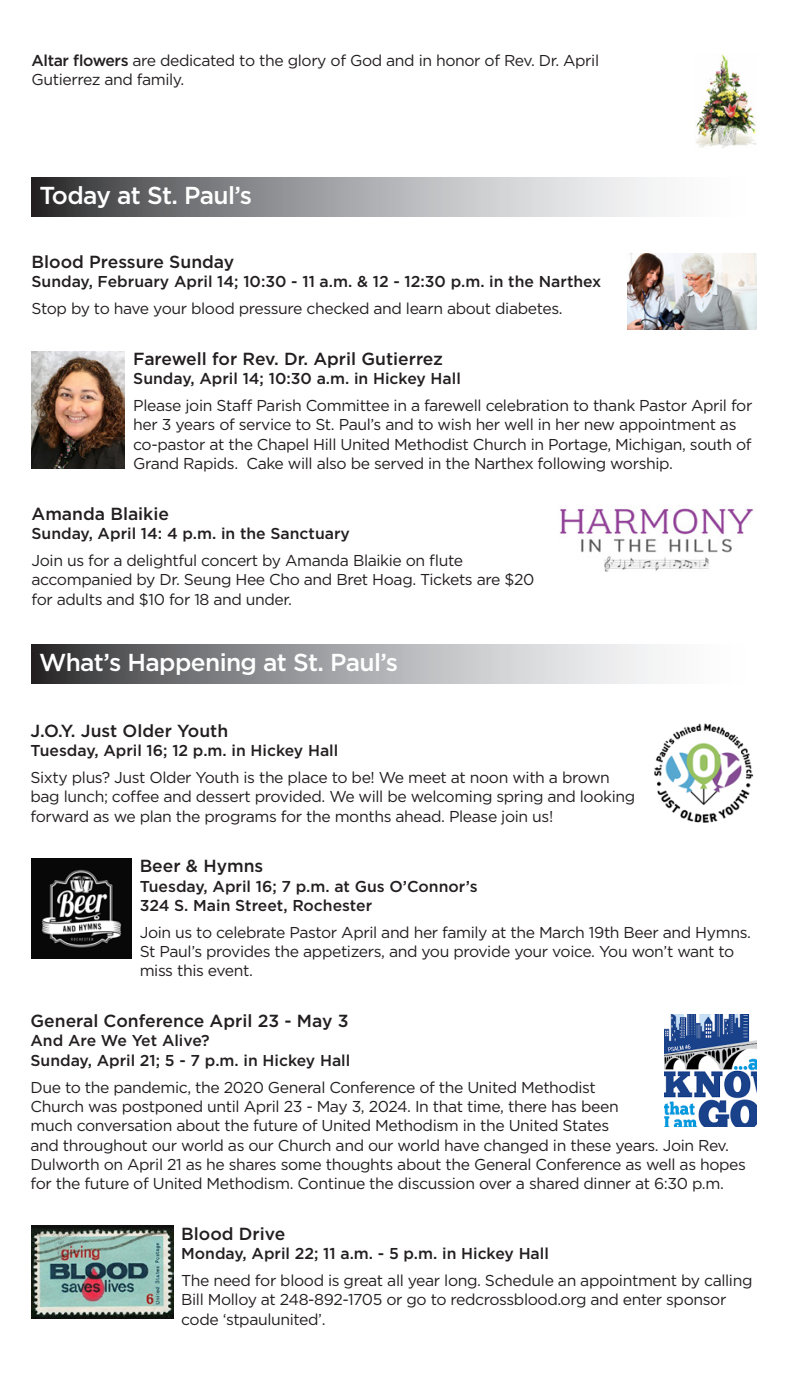
<style>
.page{position:relative;width:788px;height:1386px;background:#fff}
.page>*{position:absolute;margin:0;border:0;box-sizing:border-box;transform-origin:0 0}
.t1{font:500 24.5px "Gotham";letter-spacing:-.025em;color:#fff}
.Article_header{font:500 17.5px "Gotham";color:#231f20}
.Article_body{font:15.75px/19.2px "Gotham";letter-spacing:-.025em;color:#231f20}
.Article_date{font:500 15.75px "Gotham";color:#231f20}
.s1{font-weight:500}
</style>
<div class="page">
<img style="left:696px;top:54px;width:60px;height:94px">
<svg style="left:32px;top:178px;width:628px;height:38px;background:#9e9fa2"></svg>
<svg style="left:32px;top:645px;width:628px;height:39px;background:#9e9fa2"></svg>
<img style="left:627px;top:253px;width:129px;height:77px">
<img style="left:664px;top:1014px;width:92px;height:113px">
<img style="left:654px;top:723px;width:100px;height:100px">
<img style="left:32px;top:351px;width:92px;height:117px">
<img style="left:32px;top:859px;width:100px;height:100px">
<img style="left:560px;top:508px;width:194px;height:64px">
<img style="left:32px;top:1226px;width:141px;height:92px">
<p class="Article_body" style="left:32px;top:51px;width:569px"><span class="s1">Altar flowers</span> are dedicated to the glory of God and in honor of Rev. Dr. April<br>Gutierrez and family.</p>
<p class="t1" style="left:39px;top:179px;width:214px">Today at St. Paul’s</p>
<p class="Article_header" style="left:32px;top:250px;width:204px">Blood Pressure Sunday</p>
<p class="Article_date" style="left:32px;top:271px;width:571px">Sunday, February April 14; 10:30 - 11 a.m. &amp; 12 - 12:30 p.m. in the Narthex</p>
<p class="Article_body" style="left:32px;top:299px;width:532px">Stop by to have your blood pressure checked and learn about diabetes.</p>
<p class="Article_header" style="left:133px;top:347px;width:311px">Farewell for Rev. Dr. April Gutierrez</p>
<p class="Article_date" style="left:133px;top:368px;width:329px">Sunday, April 14; 10:30 a.m. in Hickey Hall</p>
<p class="Article_body" style="left:133px;top:396px;width:620px">Please join Staff Parish Committee in a farewell celebration to thank Pastor April for her 3 years of service to St. Paul’s and to wish her well in her new appointment as co-pastor at the Chapel Hill United Methodist Church in Portage, Michigan, south of Grand Rapids. Cake will also be served in the Narthex following worship.</p>
<p class="Article_header" style="left:32px;top:502px;width:139px">Amanda Blaikie</p>
<p class="Article_date" style="left:32px;top:523px;width:320px">Sunday, April 14: 4 p.m. in the Sanctuary</p>
<p class="Article_body" style="left:32px;top:551px;width:504px">Join us for a delightful concert by Amanda Blaikie on flute accompanied by Dr. Seung Hee Cho and Bret Hoag. Tickets are $20 for adults and $10 for 18 and under.</p>
<p class="t1" style="left:39px;top:646px;width:360px">What’s Happening at St. Paul’s</p>
<p class="Article_header" style="left:31px;top:719px;width:199px">J.O.Y. Just Older Youth</p>
<p class="Article_date" style="left:31px;top:740px;width:309px">Tuesday, April 16; 12 p.m. in Hickey Hall</p>
<p class="Article_body" style="left:31px;top:768px;width:606px">Sixty plus? Just Older Youth is the place to be! We meet at noon with a brown bag lunch; coffee and dessert provided. We will be welcoming spring and looking forward as we plan the programs for the months ahead. Please join us!</p>
<p class="Article_header" style="left:140px;top:855px;width:125px">Beer &amp; Hymns</p>
<p class="Article_date" style="left:140px;top:876px;width:339px">Tuesday, April 16; 7 p.m. at Gus O’Connor’s</p>
<p class="Article_date" style="left:140px;top:895px;width:234px">324 S. Main Street, Rochester</p>
<p class="Article_body" style="left:140px;top:922px;width:612px">Join us to celebrate Pastor April and her family at the March 19th Beer and Hymns.<br>St Paul’s provides the appetizers, and you provide your voice. You won’t want to miss this event.</p>
<p class="Article_header" style="left:31px;top:1010px;width:319px">General Conference April 23 - May 3</p>
<p class="Article_date" style="left:31px;top:1031px;width:181px">And Are We Yet Alive?</p>
<p class="Article_date" style="left:31px;top:1050px;width:321px">Sunday, April 21; 5 - 7 p.m. in Hickey Hall</p>
<p class="Article_body" style="left:31px;top:1077px;width:717px">Due to the pandemic, the 2020 General Conference of the United Methodist<br>Church was postponed until April 23 - May 3, 2024. In that time, there has been<br>much conversation about the future of United Methodism in the United States<br>and throughout our world as our Church and our world have changed in these years. Join Rev.<br>Dulworth on April 21 as he shares some thoughts about the General Conference as well as hopes for the future of United Methodism. Continue the discussion over a shared dinner at 6:30 p.m.</p>
<p class="Article_header" style="left:181px;top:1222px;width:105px">Blood Drive</p>
<p class="Article_date" style="left:181px;top:1243px;width:369px">Monday, April 22; 11 a.m. - 5 p.m. in Hickey Hall</p>
<p class="Article_body" style="left:181px;top:1271px;width:572px">The need for blood is great all year long. Schedule an appointment by calling<br>Bill Molloy at 248-892-1705 or go to redcrossblood.org and enter sponsor code ‘stpaulunited’.</p>
</div>
